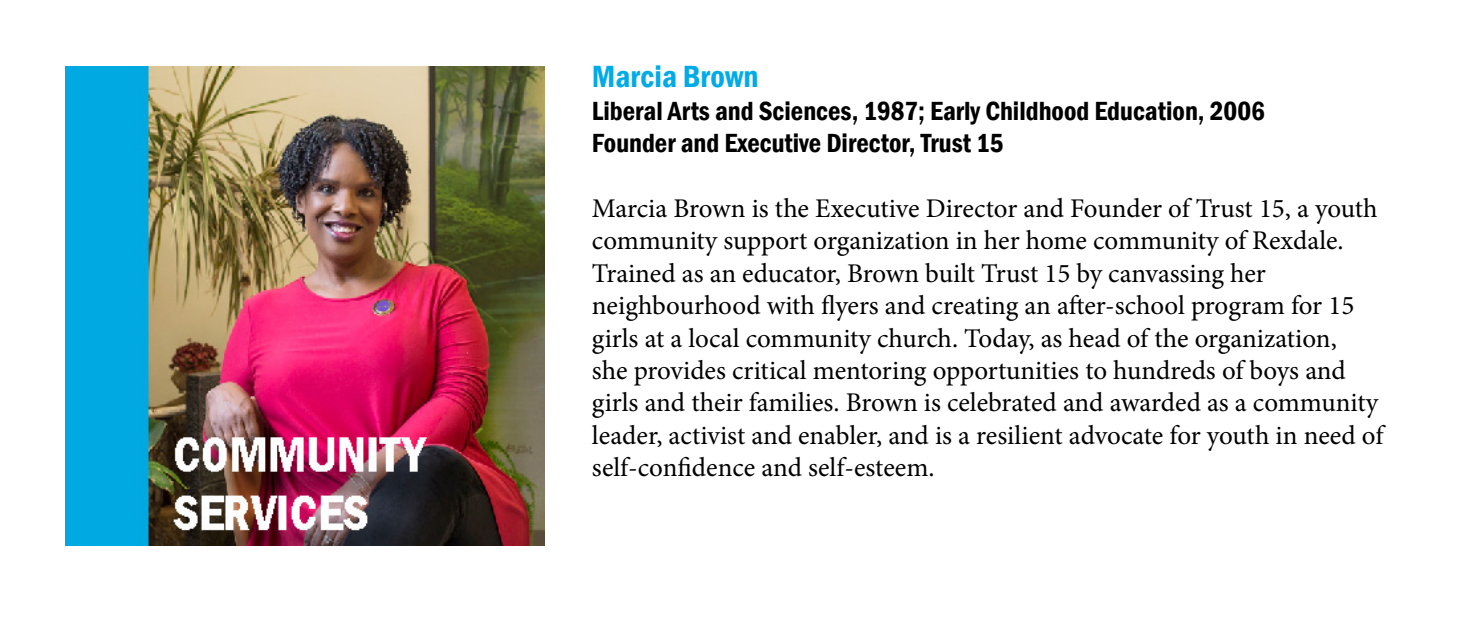
<style>
.page{position:relative;width:1463px;height:630px;background:#fff}
.page>*{position:absolute;margin:0;border:0;box-sizing:border-box;transform-origin:0 0}
.t1{font:600 condensed 31.5px "Franklin Gothic";color:#00abe7}
.t2{font:27px/32.4px "Minion Pro";letter-spacing:-.005em;color:#000}
.t3{font:600 condensed 27px "Franklin Gothic";color:#000}
</style>
<div class="page">
<img style="left:65px;top:67px;width:479px;height:479px">
<p class="t1" style="left:592px;top:56px;width:168px">Marcia Brown</p>
<p class="t3" style="left:592px;top:93px;width:674px">Liberal Arts and Sciences, 1987; Early Childhood Education, 2006</p>
<p class="t3" style="left:592px;top:125px;width:413px">Founder and Executive Director, Trust 15</p>
<p class="t2" style="left:592px;top:192px;width:787px">Marcia Brown is the Executive Director and Founder of Trust 15, a youth community support organization in her home community of Rexdale.<br>Trained as an educator, Brown built Trust 15 by canvassing her</p>
<p class="t2" style="left:592px;top:289px;width:793px">neighbourhood with flyers and creating an after-school program for 15 girls at a local community church. Today, as head of the organization,<br>she provides critical mentoring opportunities to hundreds of boys and girls and their families. Brown is celebrated and awarded as a community leader, activist and enabler, and is a resilient advocate for youth in need of self-confidence and self-esteem.</p>
</div>
